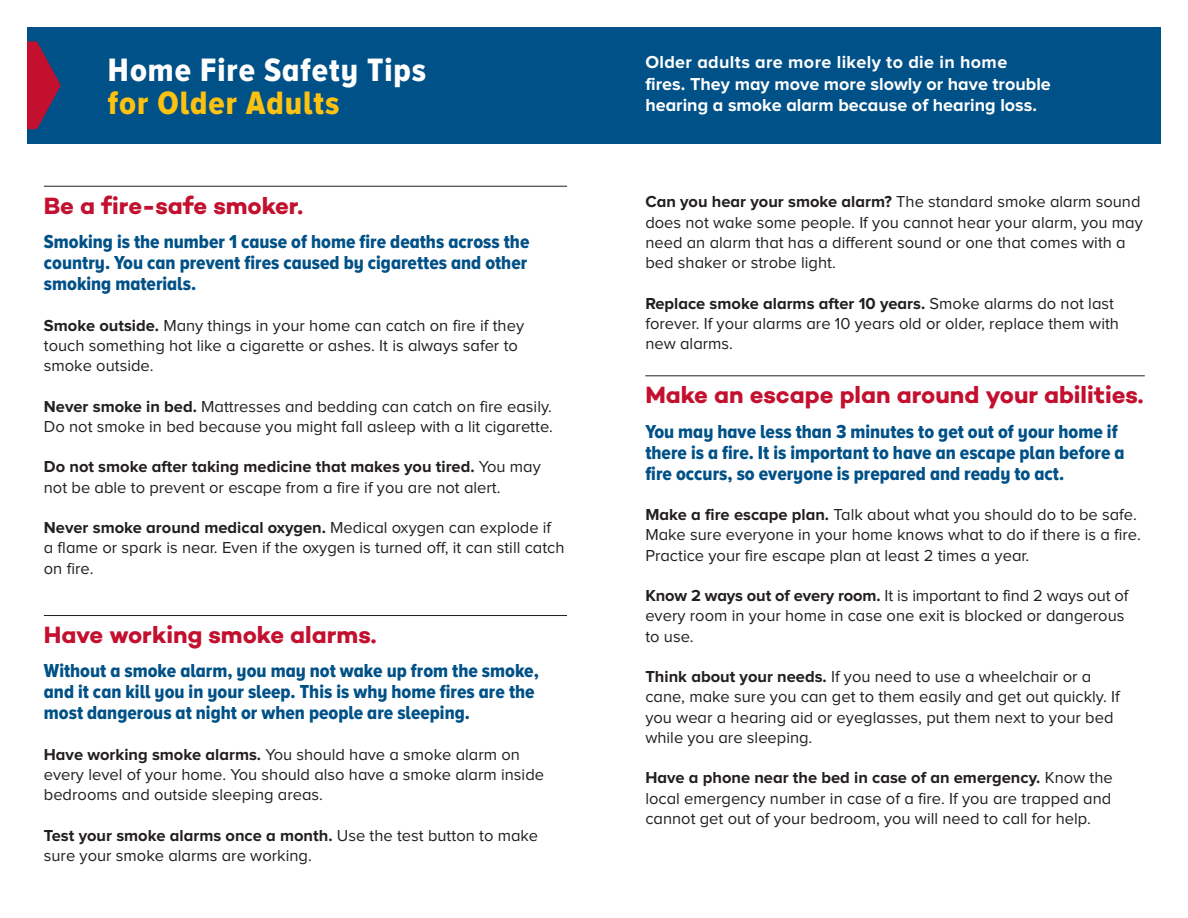
<style>
.page{position:relative;width:1188px;height:918px;background:#fff}
.page>*{position:absolute;margin:0;border:0;box-sizing:border-box;transform-origin:0 0}
.t1{font:33.6px/33.6px "Proxima Nova A Cond Extrabld";letter-spacing:.03em;color:#fff}
.t2{font:24px "Campton Bold DEMO";letter-spacing:-.005em;color:#c3102f}
.t3{font:19.5px/21px "Proxima Nova A Cond Extrabld";color:#005187}
.t4{font:18px/21.6px "FEMA Proxima Nova Bold";color:#fff}
.t5{font:16.5px/20.2px "FEMA Proxima Nova Regular";color:#231f20}
.s1{color:#fdc210}
.s2{font-family:"FEMA Proxima Nova Bold"}
</style>
<div class="page">
<div style="left:27px;top:27px;width:1134px;height:117px;background:#005187"></div>
<hr style="left:44px;top:186px;width:523px;height:1px;background:#231f20">
<hr style="left:44px;top:615px;width:523px;height:1px;background:#231f20">
<hr style="left:645px;top:375px;width:500px;height:1px;background:#231f20">
<svg style="left:27px;top:41px;width:34px;height:88px"></svg>
<h2 class="t1" style="left:108px;top:54px;width:320px">Home Fire Safety Tips <span class="s1">for Older Adults</span></h2>
<h3 class="t2" style="left:44px;top:192px;width:261px">Be a fire-safe smoker.</h3>
<p class="t3" style="left:44px;top:232px;width:487px;text-align:justify">Smoking is the number 1 cause of home fire deaths across the country. You can prevent fires caused by cigarettes and other smoking materials.</p>
<p class="t5" style="left:44px;top:315px;width:482px"><span class="s2">Smoke outside.</span> Many things in your home can catch on fire if they touch something hot like a cigarette or ashes. It is always safer to smoke outside.</p>
<p class="t5" style="left:44px;top:396px;width:511px"><span class="s2">Never smoke in bed.</span> Mattresses and bedding can catch on fire easily.<br>Do not smoke in bed because you might fall asleep with a lit cigarette.</p>
<p class="t5" style="left:44px;top:457px;width:499px"><span class="s2">Do not smoke after taking medicine that makes you tired.</span> You may not be able to prevent or escape from a fire if you are not alert.</p>
<p class="t5" style="left:44px;top:518px;width:522px"><span class="s2">Never smoke around medical oxygen.</span> Medical oxygen can explode if a flame or spark is near. Even if the oxygen is turned off, it can still catch on fire.</p>
<h3 class="t2" style="left:44px;top:621px;width:334px">Have working smoke alarms.</h3>
<p class="t3" style="left:44px;top:661px;width:497px">Without a smoke alarm, you may not wake up from the smoke, and it can kill you in your sleep. This is why home fires are the most dangerous at night or when people are sleeping.</p>
<p class="t5" style="left:44px;top:745px;width:502px"><span class="s2">Have working smoke alarms.</span> You should have a smoke alarm on every level of your home. You should also have a smoke alarm inside bedrooms and outside sleeping areas.</p>
<p class="t5" style="left:44px;top:826px;width:496px"><span class="s2">Test your smoke alarms once a month.</span> Use the test button to make sure your smoke alarms are working.</p>
<p class="t4" style="left:645px;top:52px;width:407px">Older adults are more likely to die in home fires. They may move more slowly or have trouble hearing a smoke alarm because of hearing loss.</p>
<p class="t5" style="left:645px;top:192px;width:499px"><span class="s2">Can you hear your smoke alarm?</span> The standard smoke alarm sound does not wake some people. If you cannot hear your alarm, you may need an alarm that has a different sound or one that comes with a bed shaker or strobe light.</p>
<p class="t5" style="left:645px;top:293px;width:475px"><span class="s2">Replace smoke alarms after 10 years.</span> Smoke alarms do not last forever. If your alarms are 10 years old or older, replace them with new alarms.</p>
<h3 class="t2" style="left:645px;top:381px;width:500px">Make an escape plan around your abilities.</h3>
<p class="t3" style="left:645px;top:421px;width:481px">You may have less than 3 minutes to get out of your home if there is a fire. It is important to have an escape plan before a fire occurs, so everyone is prepared and ready to act.</p>
<p class="t5" style="left:645px;top:505px;width:497px"><span class="s2">Make a fire escape plan.</span> Talk about what you should do to be safe.<br>Make sure everyone in your home knows what to do if there is a fire.<br>Practice your fire escape plan at least 2 times a year.</p>
<p class="t5" style="left:645px;top:586px;width:485px"><span class="s2">Know 2 ways out of every room.</span> It is important to find 2 ways out of every room in your home in case one exit is blocked or dangerous to use.</p>
<p class="t5" style="left:645px;top:667px;width:476px"><span class="s2">Think about your needs.</span> If you need to use a wheelchair or a cane, make sure you can get to them easily and get out quickly. If you wear a hearing aid or eyeglasses, put them next to your bed while you are sleeping.</p>
<p class="t5" style="left:645px;top:768px;width:469px;text-align:justify"><span class="s2">Have a phone near the bed in case of an emergency.</span> Know the local emergency number in case of a fire. If you are trapped and cannot get out of your bedroom, you will need to call for help.</p>
</div>
